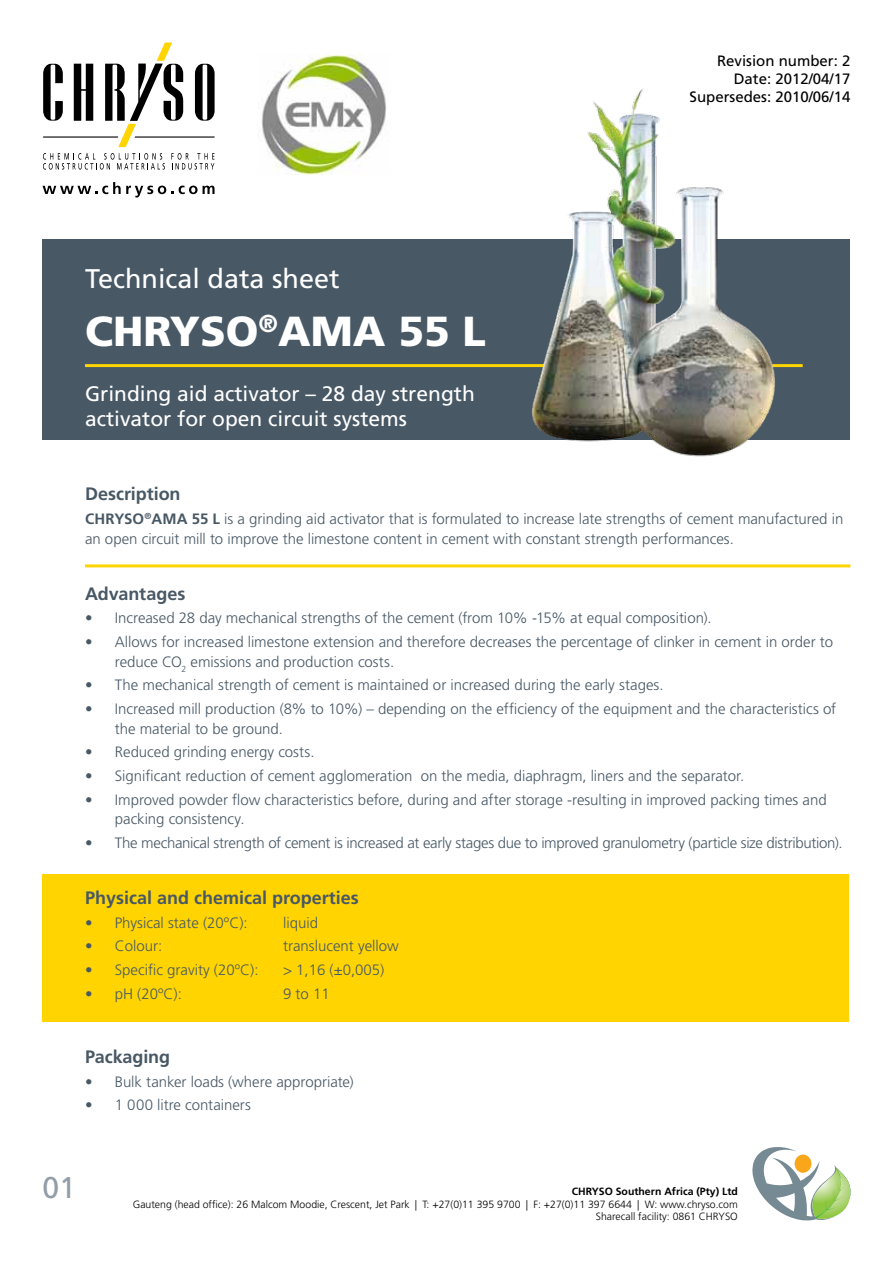
<style>
.page{position:relative;width:893px;height:1263px;background:#fff}
.page>*{position:absolute;margin:0;border:0;box-sizing:border-box;transform-origin:0 0}
.t1{font:900 42px "Frutiger LT";color:#fff}
.t2{font:30px "Frutiger LT";color:#939da7}
.t3{font:27px "Frutiger LT";color:#fff}
.t4{font:21px/25.2px "Frutiger LT";color:#fff}
.t5{font:700 18px "Frutiger LT";color:#485865}
.t6{font:300 15px/19.5px "Frutiger LT";color:#485865}
.t7{font:300 15px "Frutiger LT";letter-spacing:-.02em;color:#485865}
.t8{font:15px/18px "Frutiger LT";color:#000;text-align:right}
.t9{font:300 10.5px/12.6px "Frutiger LT";color:#000;text-align:right}
.t10{font:700 10.5px "Frutiger LT";color:#000}
.s1{font-weight:700}
</style>
<div class="page">
<hr style="left:0;top:1262px;width:416px;height:1px;background:#a7a9ac">
<hr style="left:416px;top:1262px;width:254px;height:1px;background:#a7a9ac">
<hr style="left:670px;top:1262px;width:223px;height:1px;background:#a7a9ac">
<div style="left:43px;top:239px;width:807px;height:201px;background:#485865"></div>
<svg style="left:43px;top:153px;width:122px;height:17px"></svg>
<svg style="left:171px;top:153px;width:43px;height:17px"></svg>
<svg style="left:43px;top:182px;width:172px;height:15px"></svg>
<hr style="left:43px;top:136px;width:75px;height:2px;background:#000">
<svg style="left:43px;top:64px;width:20px;height:57px"></svg>
<svg style="left:74px;top:64px;width:19px;height:57px"></svg>
<svg style="left:105px;top:43px;width:110px;height:104px"></svg>
<hr style="left:85px;top:364px;width:718px;height:3px;background:#ffd400">
<img style="left:504px;top:89px;width:299px;height:368px">
<img style="left:261px;top:54px;width:126px;height:120px">
<svg style="left:752px;top:1147px;width:98px;height:73px"></svg>
<hr style="left:85px;top:564px;width:765px;height:3px;background:#ffd400">
<div style="left:43px;top:874px;width:806px;height:148px;background:#ffd400"></div>
<p class="t8" style="left:689px;top:52px;width:162px">Revision number: 2<br>Date: 2012/04/17<br>Supersedes: 2010/06/14</p>
<h3 class="t3" style="left:85px;top:263px;width:256px">Technical data sheet</h3>
<h1 class="t1" style="left:85px;top:306px;width:402px">CHRYSO<sup>®</sup>AMA 55 L</h1>
<h3 class="t4" style="left:85px;top:381px;width:391px">Grinding aid activator – 28 day strength activator for open circuit systems</h3>
<p class="t5" style="left:85px;top:484px;width:97px">Description</p>
<p class="t6" style="left:85px;top:509px;width:760px"><span class="s1">CHRYSO</span><sup>®</sup><span class="s1">AMA 55 L</span> is a grinding aid activator that is formulated to increase late strengths of cement manufactured in an open circuit mill to improve the limestone content in cement with constant strength performances.</p>
<p class="t5" style="left:85px;top:583px;width:102px">Advantages</p>
<p class="t6" style="left:85px;top:609px;width:628px">• Increased 28 day mechanical strengths of the cement (from 10% -15% at equal composition).</p>
<p class="t6" style="left:115px;top:632px;width:720px;text-indent:-30px">• Allows for increased limestone extension and therefore decreases the percentage of clinker in cement in order to reduce CO<sub>2</sub> emissions and production costs.</p>
<p class="t6" style="left:85px;top:676px;width:580px">• The mechanical strength of cement is maintained or increased during the early stages.</p>
<p class="t6" style="left:115px;top:699px;width:723px;text-indent:-30px">• Increased mill production (8% to 10%) – depending on the efficiency of the equipment and the characteristics of the material to be ground.</p>
<p class="t6" style="left:85px;top:743px;width:231px">• Reduced grinding energy costs.</p>
<p class="t6" style="left:85px;top:766px;width:661px">• Significant reduction of cement agglomeration on the media, diaphragm, liners and the separator.</p>
<p class="t6" style="left:115px;top:790px;width:713px;text-indent:-30px">• Improved powder flow characteristics before, during and after storage -resulting in improved packing times and packing consistency.</p>
<p class="t7" style="left:85px;top:834px;width:759px">• The mechanical strength of cement is increased at early stages due to improved granulometry (particle size distribution).</p>
<p class="t5" style="left:85px;top:887px;width:275px">Physical and chemical properties</p>
<p class="t6" style="left:85px;top:913px;width:164px">• Physical state (20ºC):</p>
<p class="t6" style="left:283px;top:913px;width:37px">liquid</p>
<p class="t6" style="left:85px;top:937px;width:79px">• Colour:</p>
<p class="t6" style="left:283px;top:937px;width:117px">translucent yellow</p>
<p class="t6" style="left:85px;top:960px;width:175px">• Specific gravity (20ºC):</p>
<p class="t6" style="left:283px;top:960px;width:103px">&gt; 1,16 (±0,005)</p>
<p class="t6" style="left:85px;top:984px;width:98px">• pH (20ºC):</p>
<p class="t6" style="left:283px;top:984px;width:48px">9 to 11</p>
<p class="t5" style="left:85px;top:1046px;width:87px">Packaging</p>
<p class="t6" style="left:85px;top:1072px;width:270px">• Bulk tanker loads (where appropriate)</p>
<p class="t6" style="left:85px;top:1095px;width:167px">• 1 000 litre containers</p>
<h2 class="t2" style="left:43px;top:1170px;width:35px">01</h2>
<p class="t10" style="left:572px;top:1185px;width:168px">CHRYSO Southern Africa (Pty) Ltd</p>
<p class="t9" style="left:133px;top:1198px;width:607px">Gauteng (head office): 26 Malcom Moodie, Crescent, Jet Park | T: +27(0)11 395 9700 | F: +27(0)11 397 6644 | W: www.chryso.com<br>Sharecall facility: 0861 CHRYSO</p>
</div>
